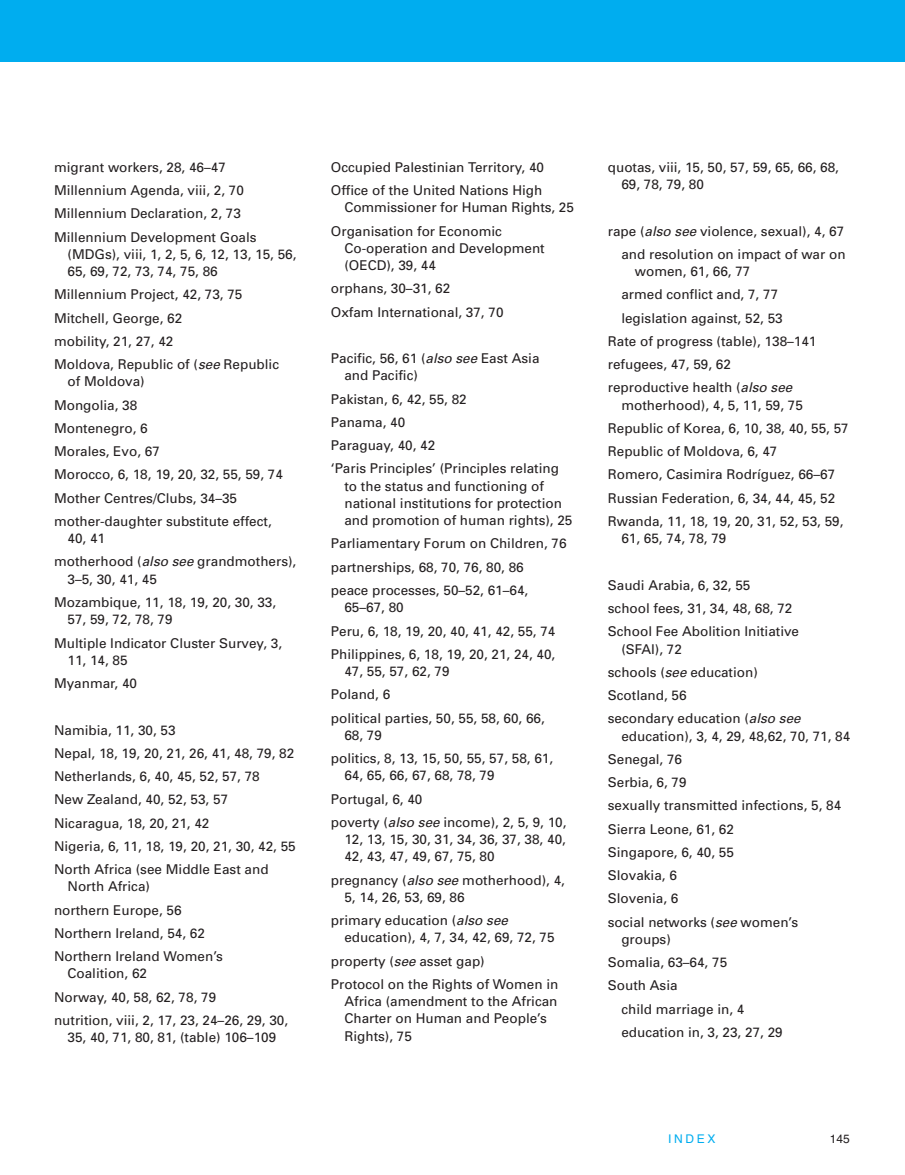
<style>
.page{position:relative;width:905px;height:1175px;background:#fff}
.page>*{position:absolute;margin:0;border:0;box-sizing:border-box;transform-origin:0 0}
.t1{font:13.5px/23.2px "Univers";color:#231f20}
.t2{font:12px "Helvetica";letter-spacing:.22em;color:#00adef}
.t3{font:12px "Helvetica";color:#231f20}
.s1{font-style:italic}
</style>
<div class="page">
<div style="left:0;top:0;width:904px;height:62px;background:#00adef"></div>
<p class="t1" style="left:54px;top:157px;width:204px">migrant workers, 28, 46–47<br>Millennium Agenda, viii, 2, 70<br>Millennium Declaration, 2, 73<br>Millennium Development Goals</p>
<p class="t1" style="left:68px;top:247px;width:230px;line-height:17.2px">(MDGs), viii, 1, 2, 5, 6, 12, 13, 15, 56,<br>65, 69, 72, 73, 74, 75, 86</p>
<p class="t1" style="left:54px;top:284px;width:226px">Millennium Project, 42, 73, 75<br>Mitchell, George, 62<br>mobility, 21, 27, 42<br>Moldova, Republic of (<span class="s1">see</span>Republic</p>
<p class="t1" style="left:54px;top:371px;width:230px;text-indent:14px">of Moldova)<br>Mongolia, 38<br>Montenegro, 6<br>Morales, Evo, 67<br>Morocco, 6, 18, 19, 20, 32, 55, 59, 74<br>Mother Centres/Clubs, 34–35 mother-daughter substitute effect,</p>
<p class="t1" style="left:54px;top:528px;width:244px;text-indent:14px">40, 41<br>motherhood (<span class="s1">also see</span>grandmothers),</p>
<p class="t1" style="left:54px;top:568px;width:224px;text-indent:14px">3–5, 30, 41, 45<br>Mozambique, 11, 18, 19, 20, 30, 33,</p>
<p class="t1" style="left:54px;top:609px;width:230px;text-indent:14px">57, 59, 72, 78, 79<br>Multiple Indicator Cluster Survey, 3,</p>
<p class="t1" style="left:54px;top:649px;width:85px;text-align:center">11, 14, 85<br>Myanmar, 40</p>
<p class="t1" style="left:54px;top:719px;width:243px">Namibia, 11, 30, 53<br>Nepal, 18, 19, 20, 21, 26, 41, 48, 79, 82<br>Netherlands, 6, 40, 45, 52, 57, 78<br>New Zealand, 40, 52, 53, 57<br>Nicaragua, 18, 20, 21, 42<br>Nigeria, 6, 11, 18, 19, 20, 21, 30, 42, 55<br>North Africa (see Middle East and</p>
<p class="t1" style="left:54px;top:876px;width:170px;text-indent:14px">North Africa)<br>northern Europe, 56<br>Northern Ireland, 54, 62<br>Northern Ireland Women’s</p>
<p class="t1" style="left:54px;top:963px;width:236px;text-indent:14px">Coalition, 62<br>Norway, 40, 58, 62, 78, 79<br>nutrition, viii, 2, 17, 23, 24–26, 29, 30,</p>
<p class="t1" style="left:68px;top:1027px;width:210px">35, 40, 71, 80, 81, (table) 106–109</p>
<p class="t1" style="left:331px;top:157px;width:215px">Occupied Palestinian Territory, 40<br>Office of the United Nations High</p>
<p class="t1" style="left:331px;top:197px;width:244px;text-indent:14px">Commissioner for Human Rights, 25<br>Organisation for Economic</p>
<p class="t1" style="left:344px;top:241px;width:202px;line-height:17.2px">Co-operation and Development (OECD), 39, 44</p>
<p class="t1" style="left:331px;top:278px;width:174px">orphans, 30–31, 62<br>Oxfam International, 37, 70</p>
<p class="t1" style="left:344px;top:351px;width:197px;line-height:17.2px;text-indent:-13px">Pacific, 56, 61 (<span class="s1">also see</span>East Asia and Pacific)</p>
<p class="t1" style="left:331px;top:388px;width:230px">Pakistan, 6, 42, 55, 82<br>Panama, 40<br>Paraguay, 40, 42<br>‘Paris Principles’ (Principles relating</p>
<p class="t1" style="left:344px;top:478px;width:229px;line-height:17.2px">to the status and functioning of national institutions for protection and promotion of human rights), 25</p>
<p class="t1" style="left:331px;top:533px;width:237px">Parliamentary Forum on Children, 76 partnerships, 68, 70, 76, 80, 86<br>peace processes, 50–52, 61–64,</p>
<p class="t1" style="left:331px;top:597px;width:226px;text-indent:14px">65–67, 80<br>Peru, 6, 18, 19, 20, 40, 41, 42, 55, 74<br>Philippines, 6, 18, 19, 20, 21, 24, 40,</p>
<p class="t1" style="left:331px;top:661px;width:215px;text-indent:14px">47, 55, 57, 62, 79<br>Poland, 6<br>political parties, 50, 55, 58, 60, 66,</p>
<p class="t1" style="left:331px;top:724px;width:224px;text-indent:14px">68, 79<br>politics, 8, 13, 15, 50, 55, 57, 58, 61,</p>
<p class="t1" style="left:331px;top:765px;width:237px;text-indent:14px">64, 65, 66, 67, 68, 78, 79<br>Portugal, 6, 40<br>poverty (<span class="s1">also see</span>income), 2, 5, 9, 10,</p>
<p class="t1" style="left:344px;top:832px;width:223px;line-height:17.2px">12, 13, 15, 30, 31, 34, 36, 37, 38, 40,<br>42, 43, 47, 49, 67, 75, 80</p>
<p class="t1" style="left:344px;top:872px;width:222px;line-height:17.2px;text-indent:-13px">pregnancy (<span class="s1">also see</span>motherhood), 4,<br>5, 14, 26, 53, 69, 86</p>
<p class="t1" style="left:344px;top:913px;width:212px;line-height:17.2px;text-indent:-14px">primary education (<span class="s1">also see </span>education), 4, 7, 34, 42, 69, 72, 75</p>
<p class="t1" style="left:331px;top:950px;width:229px">property (<span class="s1">see</span>asset gap)<br>Protocol on the Rights of Women in</p>
<p class="t1" style="left:344px;top:994px;width:214px;line-height:17.2px">Africa (amendment to the African<br>Charter on Human and People’s<br>Rights), 75</p>
<p class="t1" style="left:621px;top:160px;width:219px;line-height:17.2px;text-indent:-14px">quotas, viii, 15, 50, 57, 59, 65, 66, 68,<br>69, 78, 79, 80</p>
<p class="t1" style="left:608px;top:220px;width:239px;text-align:right">rape (<span class="s1">also see</span>violence, sexual), 4, 67 and resolution on impact of war on</p>
<p class="t1" style="left:635px;top:261px;width:117px">women, 61, 66, 77</p>
<p class="t1" style="left:621px;top:284px;width:158px">armed conflict and, 7, 77</p>
<p class="t1" style="left:621px;top:307px;width:163px">legislation against, 52, 53</p>
<p class="t1" style="left:608px;top:331px;width:210px">Rate of progress (table), 138–141</p>
<p class="t1" style="left:608px;top:354px;width:125px">refugees, 47, 59, 62</p>
<p class="t1" style="left:608px;top:377px;width:189px">reproductive health (<span class="s1">also see</span></p>
<p class="t1" style="left:608px;top:394px;width:242px;text-indent:14px">motherhood), 4, 5, 11, 59, 75<br>Republic of Korea, 6, 10, 38, 40, 55, 57<br>Republic of Moldova, 6, 47<br>Romero, Casimira Rodríguez, 66–67<br>Russian Federation, 6, 34, 44, 45, 52<br>Rwanda, 11, 18, 19, 20, 31, 52, 53, 59,</p>
<p class="t1" style="left:621px;top:528px;width:107px">61, 65, 74, 78, 79</p>
<p class="t1" style="left:608px;top:574px;width:193px">Saudi Arabia, 6, 32, 55<br>school fees, 31, 34, 48, 68, 72<br>School Fee Abolition Initiative</p>
<p class="t1" style="left:607px;top:638px;width:197px;text-indent:14px">(SFAI), 72<br>schools (<span class="s1">see</span>education)<br>Scotland, 56<br>secondary education (<span class="s1">also see</span></p>
<p class="t1" style="left:608px;top:725px;width:244px;text-indent:14px">education), 3, 4, 29, 48,62, 70, 71, 84<br>Senegal, 76<br>Serbia, 6, 79<br>sexually transmitted infections, 5, 84<br>Sierra Leone, 61, 62<br>Singapore, 6, 40, 55<br>Slovakia, 6<br>Slovenia, 6<br>social networks (<span class="s1">see</span>women’s</p>
<p class="t1" style="left:607px;top:928px;width:121px;text-indent:14px">groups)<br>Somalia, 63–64, 75<br>South Asia</p>
<p class="t1" style="left:621px;top:998px;width:163px">child marriage in, 4 education in, 3, 23, 27, 29</p>
<p class="t2" style="left:668px;top:1134px;width:49px">INDEX</p>
<p class="t3" style="left:829px;top:1134px;width:22px">145</p>
</div>
